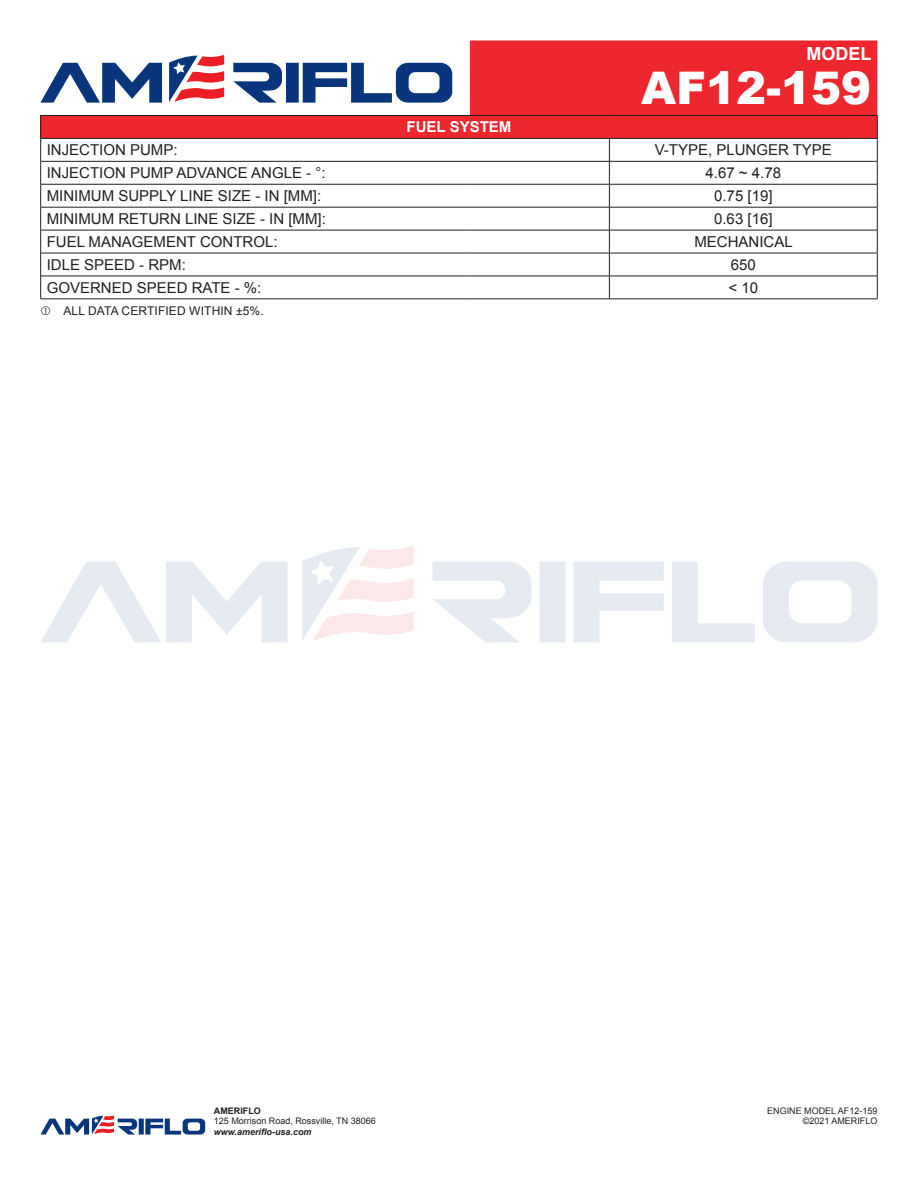
<style>
.page{position:relative;width:918px;height:1188px;background:#fff}
.page>*{position:absolute;margin:0;border:0;box-sizing:border-box;transform-origin:0 0}
.t1{font:900 45px "Arial";color:#fff}
.t2{font:700 18px "Arial";color:#fff}
.t3{font:15px "Arial";color:#231f20}
.t4{font:700 15px "Arial";color:#fff}
.t5{font:12px "Arial";letter-spacing:.01em;color:#231f20}
.t6{font:9px/10.8px "Arial";color:#231f20;text-align:right}
.t7{font:italic 700 9px "Arial";color:#231f20}
.t8{font:700 9px "Arial";color:#231f20}
</style>
<div class="page">
<div style="left:139px;top:1119px;width:5px;height:16px;background:#08357c"></div>
<svg style="left:145px;top:1119px;width:60px;height:16px"></svg>
<svg style="left:41px;top:1115px;width:96px;height:20px"></svg>
<svg style="left:41px;top:63px;width:121px;height:40px"></svg>
<div style="left:286px;top:63px;width:13px;height:40px;background:#08357c"></div>
<svg style="left:303px;top:63px;width:149px;height:40px"></svg>
<svg style="left:169px;top:55px;width:55px;height:47px"></svg>
<svg style="left:233px;top:63px;width:49px;height:40px"></svg>
<svg style="left:41px;top:562px;width:247px;height:81px"></svg>
<div style="left:540px;top:562px;width:25px;height:81px;background:#e6ebf2"></div>
<svg style="left:574px;top:562px;width:90px;height:81px"></svg>
<svg style="left:672px;top:562px;width:83px;height:81px"></svg>
<svg style="left:763px;top:562px;width:114px;height:81px"></svg>
<svg style="left:302px;top:546px;width:112px;height:95px"></svg>
<svg style="left:432px;top:562px;width:99px;height:81px"></svg>
<div style="left:41px;top:115px;width:836px;height:23px;background:#ee262e"></div>
<hr style="left:40px;top:115px;width:430px;height:1px;background:#231f20">
<hr style="left:40px;top:138px;width:430px;height:1px;background:#231f20">
<hr style="left:40px;top:161px;width:430px;height:1px;background:#231f20">
<hr style="left:40px;top:184px;width:430px;height:1px;background:#231f20">
<hr style="left:40px;top:207px;width:430px;height:1px;background:#231f20">
<hr style="left:40px;top:230px;width:430px;height:1px;background:#231f20">
<hr style="left:40px;top:253px;width:430px;height:1px;background:#231f20">
<hr style="left:40px;top:276px;width:430px;height:1px;background:#231f20">
<svg style="left:40px;top:116px;width:1px;height:183px"></svg>
<svg style="left:470px;top:40px;width:408px;height:259px"></svg>
<hr style="left:40px;top:299px;width:430px;height:1px;background:#231f20">
<hr style="left:470px;top:299px;width:139px;height:1px;background:#231f20">
<hr style="left:609px;top:299px;width:269px;height:1px;background:#231f20">
<p class="t4" style="left:407px;top:117px;width:106px">FUEL SYSTEM</p>
<p class="t2" style="left:807px;top:41px;width:66px">MODEL</p>
<p class="t1" style="left:641px;top:55px;width:232px">AF12-159</p>
<p class="t3" style="left:47px;top:140px;width:132px">INJECTION PUMP:</p>
<p class="t3" style="left:655px;top:140px;width:179px">V-TYPE, PLUNGER TYPE</p>
<p class="t3" style="left:47px;top:163px;width:280px">INJECTION PUMP ADVANCE ANGLE - °:</p>
<p class="t3" style="left:706px;top:163px;width:77px">4.67 ~ 4.78</p>
<p class="t3" style="left:47px;top:186px;width:276px">MINIMUM SUPPLY LINE SIZE - IN [MM]:</p>
<p class="t3" style="left:714px;top:186px;width:60px">0.75 [19]</p>
<p class="t3" style="left:47px;top:209px;width:281px">MINIMUM RETURN LINE SIZE - IN [MM]:</p>
<p class="t3" style="left:714px;top:209px;width:60px">0.63 [16]</p>
<p class="t3" style="left:47px;top:232px;width:232px">FUEL MANAGEMENT CONTROL:</p>
<p class="t3" style="left:694px;top:232px;width:100px">MECHANICAL</p>
<p class="t3" style="left:47px;top:255px;width:141px">IDLE SPEED - RPM:</p>
<p class="t3" style="left:731px;top:255px;width:27px">650</p>
<p class="t3" style="left:47px;top:278px;width:216px">GOVERNED SPEED RATE - %:</p>
<p class="t3" style="left:729px;top:278px;width:31px">&lt; 10</p>
<p class="t5" style="left:63px;top:303px;width:202px">ALL DATA CERTIFIED WITHIN ±5%.</p>
<p class="t8" style="left:214px;top:1104px;width:48px">AMERIFLO</p>
<p class="t6" style="left:214px;top:1116px;width:163px">125 Morrison Road, Rossville, TN 38066</p>
<p class="t7" style="left:214px;top:1126px;width:99px">www.ameriflo-usa.com</p>
<p class="t6" style="left:767px;top:1105px;width:112px">ENGINE MODEL AF12-159 ©2021 AMERIFLO</p>
</div>
